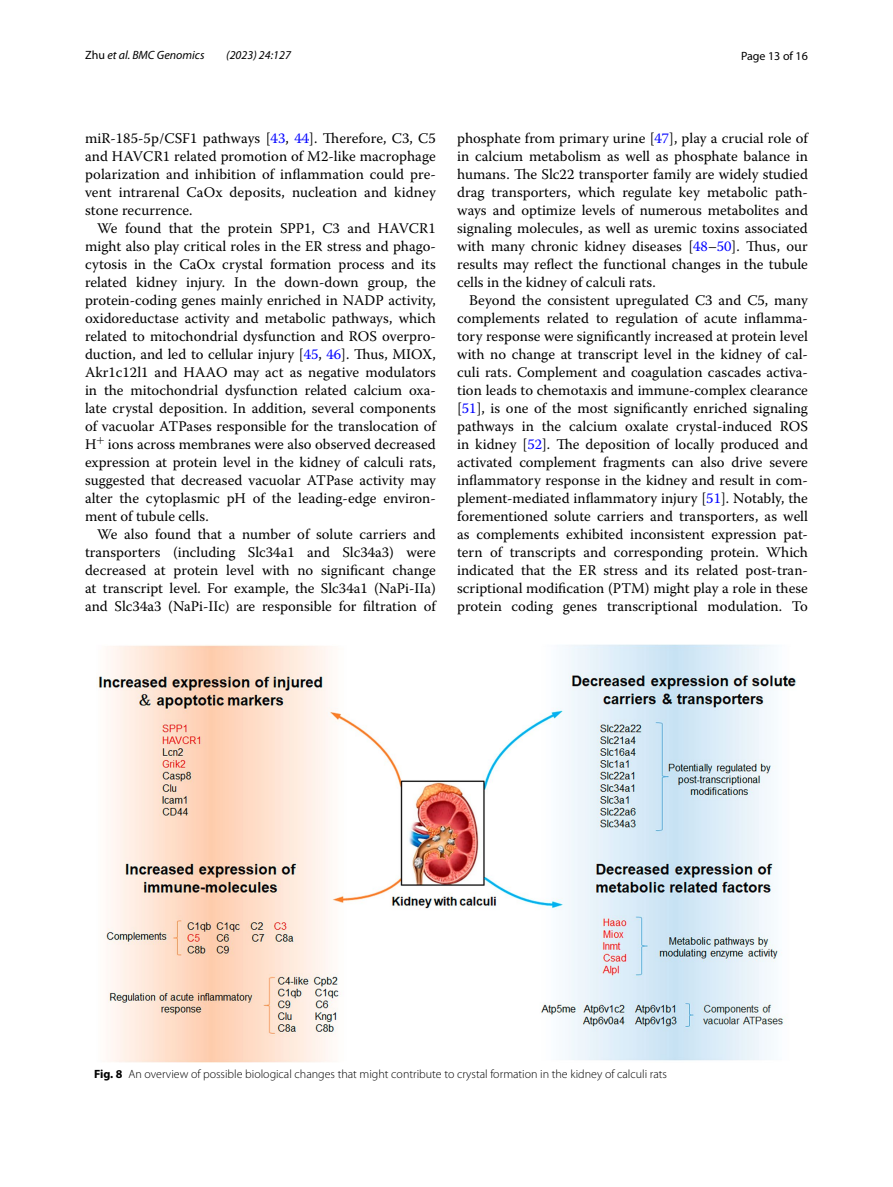
<style>
.page{position:relative;width:893px;height:1187px;background:#fff}
.page>*{position:absolute;margin:0;border:0;box-sizing:border-box;transform-origin:0 0}
.t1{font:14.7px/18px "Warnock Pro";color:#000;text-align:justify}
.t2{font:300 12px "Myriad Pro";color:#000}
.t3{font:italic 12px "Myriad Pro";color:#000}
.t4{font:12px "Myriad Pro";color:#000}
.s1{font-style:normal}
.s2{color:#00f}
.s3{font-weight:700}
</style>
<div class="page">
<img style="left:98px;top:644px;width:698px;height:418px">
<p class="t3" style="left:85px;top:48px;width:121px"><span class="s1">Zhu</span> et al. BMC Genomics</p>
<p class="t3" style="left:226px;top:48px;width:66px">(2023) 24:127</p>
<p class="t4" style="left:741px;top:48px;width:68px">Page 13 of 16</p>
<p class="t1" style="left:85px;top:128px;width:352px">miR-185-5p/CSF1 pathways [<span class="s2">43</span>, <span class="s2">44</span>]. Therefore, C3, C5 and HAVCR1 related promotion of M2-like macrophage polarization and inhibition of inflammation could pre&shy;vent intrarenal CaOx deposits, nucleation and kidney stone recurrence.</p>
<p class="t1" style="left:85px;top:218px;width:352px;text-indent:12px">We found that the protein SPP1, C3 and HAVCR1 might also play critical roles in the ER stress and phago&shy;cytosis in the CaOx crystal formation process and its related kidney injury. In the down-down group, the protein-coding genes mainly enriched in NADP activity, oxidoreductase activity and metabolic pathways, which related to mitochondrial dysfunction and ROS overpro&shy;duction, and led to cellular injury [<span class="s2">45</span>, <span class="s2">46</span>]. Thus, MIOX, Akr1c12l1 and HAAO may act as negative modulators in the mitochondrial dysfunction related calcium oxa&shy;late crystal deposition. In addition, several components of vacuolar ATPases responsible for the translocation of H<sup>+</sup> ions across membranes were also observed decreased expression at protein level in the kidney of calculi rats, suggested that decreased vacuolar ATPase activity may alter the cytoplasmic pH of the leading-edge environ&shy;ment of tubule cells.</p>
<p class="t1" style="left:85px;top:524px;width:352px;text-indent:12px">We also found that a number of solute carriers and transporters (including Slc34a1 and Slc34a3) were decreased at protein level with no significant change at transcript level. For example, the Slc34a1 (NaPi-IIa) and Slc34a3 (NaPi-IIc) are responsible for filtration of</p>
<p class="t1" style="left:457px;top:128px;width:352px">phosphate from primary urine [<span class="s2">47</span>], play a crucial role of in calcium metabolism as well as phosphate balance in humans. The Slc22 transporter family are widely studied drag transporters, which regulate key metabolic path&shy;ways and optimize levels of numerous metabolites and signaling molecules, as well as uremic toxins associated with many chronic kidney diseases [<span class="s2">48</span>–<span class="s2">50</span>]. Thus, our results may reflect the functional changes in the tubule cells in the kidney of calculi rats.</p>
<p class="t1" style="left:457px;top:290px;width:352px;text-indent:12px">Beyond the consistent upregulated C3 and C5, many complements related to regulation of acute inflamma&shy;tory response were significantly increased at protein level with no change at transcript level in the kidney of cal&shy;culi rats. Complement and coagulation cascades activa&shy;tion leads to chemotaxis and immune-complex clearance [<span class="s2">51</span>], is one of the most significantly enriched signaling pathways in the calcium oxalate crystal-induced ROS in kidney [<span class="s2">52</span>]. The deposition of locally produced and activated complement fragments can also drive severe inflammatory response in the kidney and result in com&shy;plement-mediated inflammatory injury [<span class="s2">51</span>]. Notably, the forementioned solute carriers and transporters, as well as complements exhibited inconsistent expression pat&shy;tern of transcripts and corresponding protein. Which indicated that the ER stress and its related post-tran&shy;scriptional modification (PTM) might play a role in these protein coding genes transcriptional modulation. To</p>
<p class="t2" style="left:94px;top:1067px;width:575px"><span class="s3">Fig. 8</span> An overview of possible biological changes that might contribute to crystal formation in the kidney of calculi rats</p>
</div>
